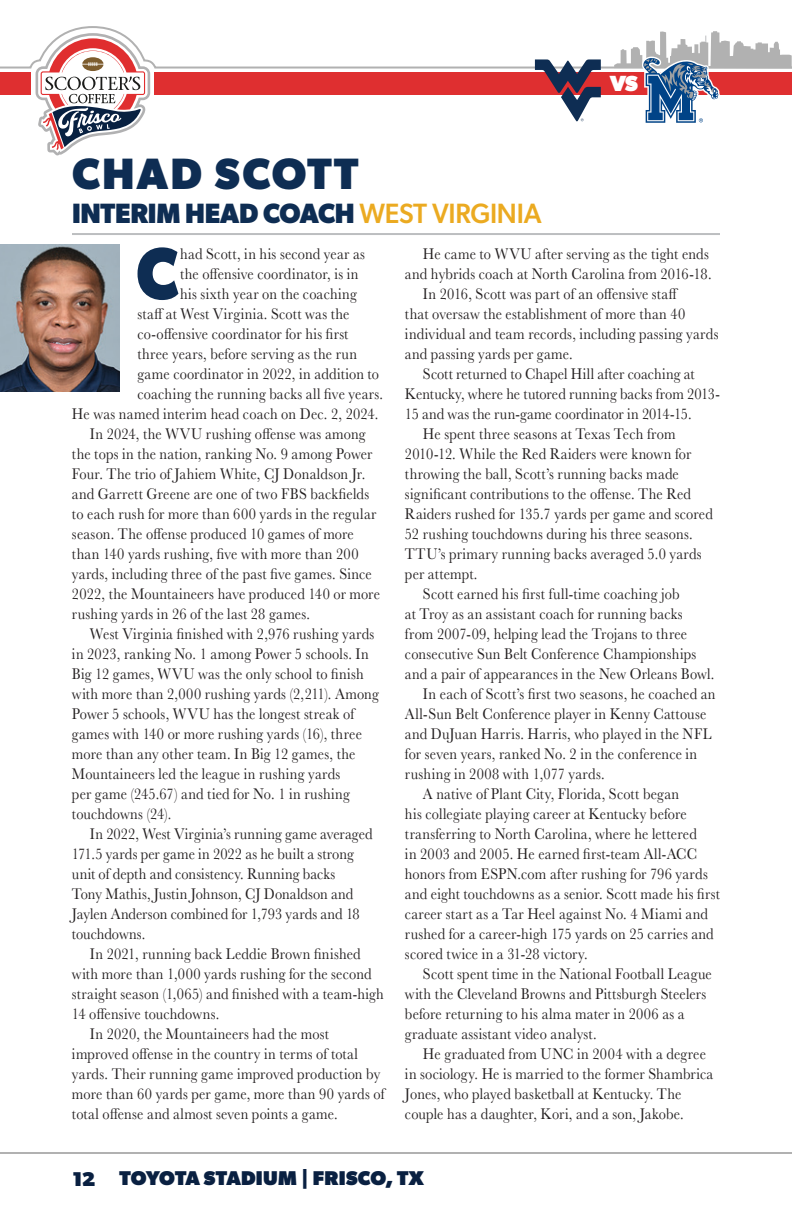
<style>
.page{position:relative;width:792px;height:1224px;background:#fff}
.page>*{position:absolute;margin:0;border:0;box-sizing:border-box;transform-origin:0 0}
.t1{font:700 74px "Gibson";color:#0e2d53;scale:.9 1}
.t2{font:700 44px "Gibson";letter-spacing:.05em;color:#0e2d53}
.t3{font:700 28px "Gibson";letter-spacing:-.01em;color:#0e2d53;scale:.96 1}
.t4{font:800 22px "Gibson";color:#fff}
.t5{font:800 20px "Gibson";letter-spacing:.01em;color:#092041}
.t6{font:16px "Baskerville";letter-spacing:.015em;color:#231f20;scale:.9 1}
.t7{font:16px "Baskerville";letter-spacing:-.005em;color:#231f20;scale:.9 1}
.s1{font-weight:500;color:#ebaa21}
</style>
<div class="page">
<img style="left:0;top:245px;width:120px;height:147px">
<hr style="left:72px;top:233px;width:648px;height:2px;background:#bcbec0">
<hr style="left:0;top:1152px;width:792px;height:2px;background:#b1b1b1">
<svg style="left:0;top:26px;width:792px;height:129px"></svg>
<h3 class="t4" style="left:610px;top:71px;width:30px">VS</h3>
<h2 class="t2" style="left:72px;top:148px;width:288px">CHAD SCOTT</h2>
<h3 class="t3" style="left:72px;top:197px;width:491px">INTERIM HEAD COACH <span class="s1">WEST VIRGINIA</span></h3>
<h1 class="t1" style="left:136px;top:230px;width:48px">C</h1>
<p class="t6" style="left:180px;top:244px;width:207px">had Scott, in his second year as</p>
<p class="t6" style="left:423px;top:244px;width:319px">He came to WVU after serving as the tight ends</p>
<p class="t6" style="left:405px;top:264px;width:342px">and hybrids coach at North Carolina from 2016-18.</p>
<p class="t6" style="left:423px;top:284px;width:285px">In 2016, Scott was part of an offensive staff</p>
<p class="t6" style="left:405px;top:304px;width:313px">that oversaw the establishment of more than 40</p>
<p class="t6" style="left:405px;top:324px;width:350px">individual and team records, including passing yards</p>
<p class="t6" style="left:405px;top:344px;width:188px">and passing yards per game.</p>
<p class="t6" style="left:423px;top:364px;width:303px">Scott returned to Chapel Hill after coaching at</p>
<p class="t6" style="left:405px;top:384px;width:352px">Kentucky, where he tutored running backs from 2013-</p>
<p class="t6" style="left:405px;top:404px;width:320px">15 and was the run-game coordinator in 2014-15.</p>
<p class="t6" style="left:423px;top:424px;width:282px">He spent three seasons at Texas Tech from</p>
<p class="t6" style="left:405px;top:444px;width:320px">2010-12. While the Red Raiders were known for</p>
<p class="t6" style="left:405px;top:464px;width:306px">throwing the ball, Scott’s running backs made</p>
<p class="t6" style="left:405px;top:484px;width:319px">significant contributions to the offense. The Red</p>
<p class="t6" style="left:405px;top:504px;width:344px">Raiders rushed for 135.7 yards per game and scored</p>
<p class="t6" style="left:405px;top:524px;width:321px">52 rushing touchdowns during his three seasons.</p>
<p class="t6" style="left:405px;top:544px;width:331px">TTU’s primary running backs averaged 5.0 yards</p>
<p class="t6" style="left:405px;top:564px;width:82px">per attempt.</p>
<p class="t6" style="left:423px;top:584px;width:287px">Scott earned his first full-time coaching job</p>
<p class="t6" style="left:405px;top:604px;width:310px">at Troy as an assistant coach for running backs</p>
<p class="t6" style="left:405px;top:624px;width:315px">from 2007-09, helping lead the Trojans to three</p>
<p class="t6" style="left:405px;top:644px;width:325px">consecutive Sun Belt Conference Championships</p>
<p class="t6" style="left:405px;top:664px;width:345px">and a pair of appearances in the New Orleans Bowl.</p>
<p class="t6" style="left:423px;top:684px;width:327px">In each of Scott’s first two seasons, he coached an</p>
<p class="t6" style="left:405px;top:704px;width:336px">All-Sun Belt Conference player in Kenny Cattouse</p>
<p class="t6" style="left:405px;top:724px;width:342px">and DuJuan Harris. Harris, who played in the NFL</p>
<p class="t6" style="left:405px;top:744px;width:326px">for seven years, ranked No. 2 in the conference in</p>
<p class="t6" style="left:405px;top:764px;width:223px">rushing in 2008 with 1,077 yards.</p>
<p class="t6" style="left:423px;top:784px;width:286px">A native of Plant City, Florida, Scott began</p>
<p class="t6" style="left:405px;top:804px;width:315px">his collegiate playing career at Kentucky before</p>
<p class="t6" style="left:405px;top:824px;width:326px">transferring to North Carolina, where he lettered</p>
<p class="t6" style="left:405px;top:844px;width:326px">in 2003 and 2005. He earned first-team All-ACC</p>
<p class="t6" style="left:405px;top:864px;width:338px">honors from ESPN.com after rushing for 796 yards</p>
<p class="t6" style="left:405px;top:884px;width:351px">and eight touchdowns as a senior. Scott made his first</p>
<p class="t6" style="left:405px;top:904px;width:338px">career start as a Tar Heel against No. 4 Miami and</p>
<p class="t6" style="left:405px;top:924px;width:345px">rushed for a career-high 175 yards on 25 carries and</p>
<p class="t6" style="left:405px;top:944px;width:205px">scored twice in a 31-28 victory.</p>
<p class="t6" style="left:423px;top:964px;width:323px">Scott spent time in the National Football League</p>
<p class="t6" style="left:405px;top:984px;width:336px">with the Cleveland Browns and Pittsburgh Steelers</p>
<p class="t6" style="left:405px;top:1004px;width:312px">before returning to his alma mater in 2006 as a</p>
<p class="t6" style="left:405px;top:1024px;width:215px">graduate assistant video analyst.</p>
<p class="t6" style="left:423px;top:1044px;width:316px">He graduated from UNC in 2004 with a degree</p>
<p class="t6" style="left:405px;top:1064px;width:344px">in sociology. He is married to the former Shambrica</p>
<p class="t6" style="left:405px;top:1084px;width:309px">Jones, who played basketball at Kentucky. The</p>
<p class="t6" style="left:405px;top:1104px;width:311px">couple has a daughter, Kori, and a son, Jakobe.</p>
<p class="t6" style="left:180px;top:264px;width:200px">the offensive coordinator, is in</p>
<p class="t6" style="left:180px;top:284px;width:198px">his sixth year on the coaching</p>
<p class="t6" style="left:138px;top:304px;width:237px">staff at West Virginia. Scott was the</p>
<p class="t6" style="left:138px;top:324px;width:236px">co-offensive coordinator for his first</p>
<p class="t6" style="left:138px;top:344px;width:245px">three years, before serving as the run</p>
<p class="t6" style="left:138px;top:364px;width:270px">game coordinator in 2022, in addition to</p>
<p class="t6" style="left:138px;top:384px;width:275px">coaching the running backs all five years.</p>
<p class="t6" style="left:72px;top:404px;width:342px">He was named interim head coach on Dec. 2, 2024.</p>
<p class="t6" style="left:90px;top:424px;width:308px">In 2024, the WVU rushing offense was among</p>
<p class="t6" style="left:72px;top:444px;width:335px">the tops in the nation, ranking No. 9 among Power</p>
<p class="t6" style="left:72px;top:464px;width:327px">Four. The trio of Jahiem White, CJ Donaldson Jr.</p>
<p class="t6" style="left:72px;top:484px;width:332px">and Garrett Greene are one of two FBS backfields</p>
<p class="t6" style="left:72px;top:504px;width:340px">to each rush for more than 600 yards in the regular</p>
<p class="t6" style="left:72px;top:524px;width:315px">season. The offense produced 10 games of more</p>
<p class="t6" style="left:72px;top:544px;width:320px">than 140 yards rushing, five with more than 200</p>
<p class="t6" style="left:72px;top:564px;width:335px">yards, including three of the past five games. Since</p>
<p class="t6" style="left:72px;top:584px;width:344px">2022, the Mountaineers have produced 140 or more</p>
<p class="t6" style="left:72px;top:604px;width:266px">rushing yards in 26 of the last 28 games.</p>
<p class="t6" style="left:90px;top:624px;width:318px">West Virginia finished with 2,976 rushing yards</p>
<p class="t6" style="left:72px;top:644px;width:331px">in 2023, ranking No. 1 among Power 5 schools. In</p>
<p class="t6" style="left:72px;top:664px;width:326px">Big 12 games, WVU was the only school to finish</p>
<p class="t6" style="left:72px;top:684px;width:343px">with more than 2,000 rushing yards (2,211). Among</p>
<p class="t6" style="left:72px;top:704px;width:315px">Power 5 schools, WVU has the longest streak of</p>
<p class="t6" style="left:72px;top:724px;width:324px">games with 140 or more rushing yards (16), three</p>
<p class="t6" style="left:72px;top:744px;width:316px">more than any other team. In Big 12 games, the</p>
<p class="t6" style="left:72px;top:764px;width:300px">Mountaineers led the league in rushing yards</p>
<p class="t6" style="left:72px;top:784px;width:310px">per game (245.67) and tied for No. 1 in rushing</p>
<p class="t6" style="left:72px;top:804px;width:112px">touchdowns (24).</p>
<p class="t6" style="left:90px;top:824px;width:316px">In 2022, West Virginia’s running game averaged</p>
<p class="t6" style="left:72px;top:844px;width:315px">171.5 yards per game in 2022 as he built a strong</p>
<p class="t6" style="left:72px;top:864px;width:294px">unit of depth and consistency. Running backs</p>
<p class="t6" style="left:72px;top:884px;width:314px">Tony Mathis, Justin Johnson, CJ Donaldson and</p>
<p class="t7" style="left:72px;top:904px;width:321px">Jaylen Anderson combined for 1,793 yards and 18</p>
<p class="t6" style="left:72px;top:924px;width:83px">touchdowns.</p>
<p class="t6" style="left:90px;top:944px;width:302px">In 2021, running back Leddie Brown finished</p>
<p class="t6" style="left:72px;top:964px;width:334px">with more than 1,000 yards rushing for the second</p>
<p class="t6" style="left:72px;top:984px;width:348px">straight season (1,065) and finished with a team-high</p>
<p class="t6" style="left:72px;top:1004px;width:165px">14 offensive touchdowns.</p>
<p class="t6" style="left:90px;top:1024px;width:267px">In 2020, the Mountaineers had the most</p>
<p class="t6" style="left:72px;top:1044px;width:319px">improved offense in the country in terms of total</p>
<p class="t6" style="left:72px;top:1064px;width:344px">yards. Their running game improved production by</p>
<p class="t6" style="left:72px;top:1084px;width:349px">more than 60 yards per game, more than 90 yards of</p>
<p class="t6" style="left:72px;top:1104px;width:297px">total offense and almost seven points a game.</p>
<p class="t5" style="left:72px;top:1167px;width:353px">12 TOYOTA STADIUM | FRISCO, TX</p>
</div>
